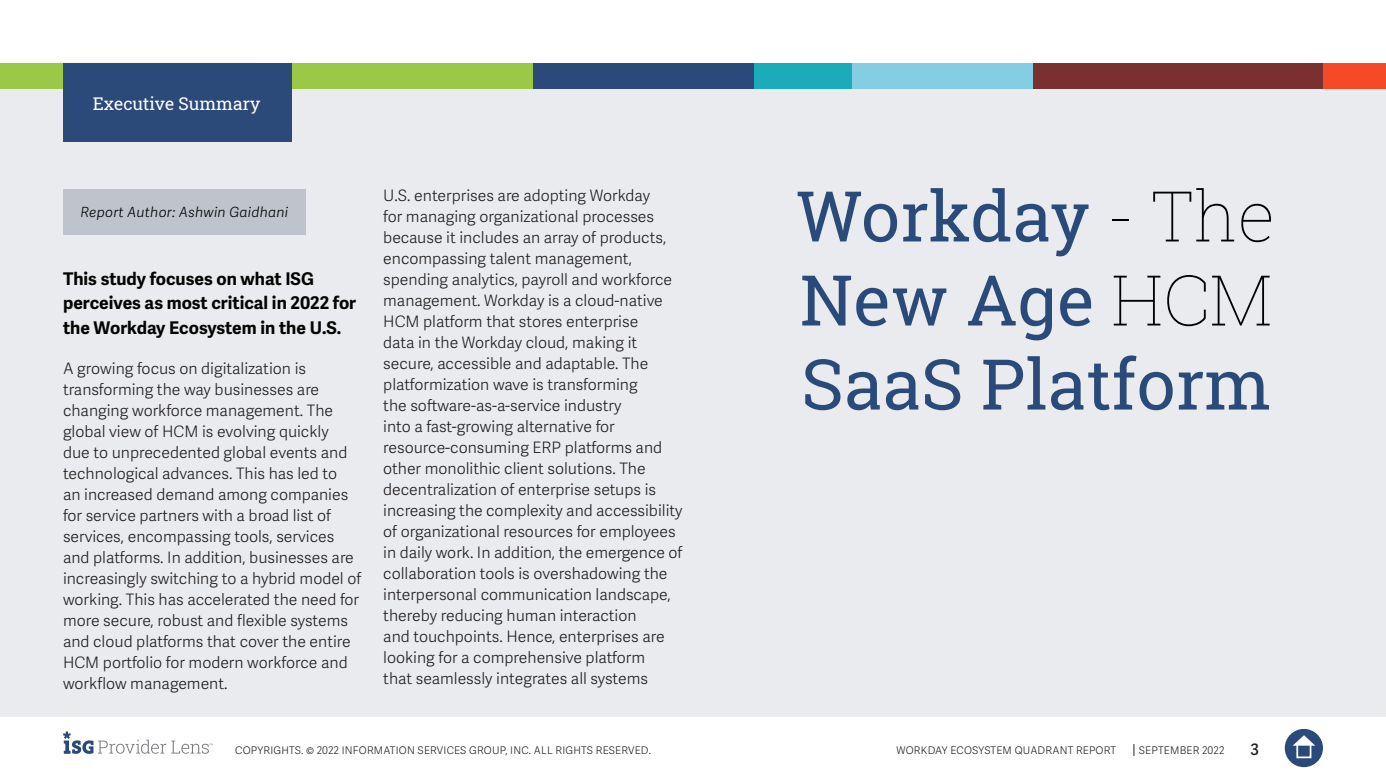
<style>
.page{position:relative;width:1386px;height:780px;background:#fff}
.page>*{position:absolute;margin:0;border:0;box-sizing:border-box;transform-origin:0 0}
.Report_Cover_Headlin{font:70px/84px "Roboto Slab";color:#2a4b7a;text-align:justify}
.t1{font:700 17.5px/24.5px "Adelle Sans";color:#040503}
.Section_Label_Blue_B{font:17.5px "Roboto Slab ISG P Regular";color:#fff}
.t2{font:300 15.75px/21px "Adelle Sans";color:#231f20}
.t3{font:600 15.75px "Adelle Sans";color:#231f20}
.t4{font:italic 300 14px "Adelle Sans";letter-spacing:.02em;color:#000}
.t5{font:300 10.5px "Adelle Sans";letter-spacing:.02em;color:#231f20}
.s1{font-weight:100;color:#000}
</style>
<div class="page">
<svg style="left:1133px;top:744px;width:1px;height:12px"></svg>
<div style="left:1285px;top:729px;width:38px;height:38px;background:#2b4a79;border-radius:50%"></div>
<svg style="left:1293px;top:735px;width:22px;height:10px"></svg>
<div style="left:1296px;top:743px;width:15px;height:15px;border:2px solid #fff"></div>
<svg style="left:63px;top:731px;width:150px;height:23px"></svg>
<div style="left:0;top:63px;width:1386px;height:654px;background:#e9ebee"></div>
<div style="left:0;top:63px;width:533px;height:25px;background:#9bc947"></div>
<div style="left:533px;top:63px;width:223px;height:25px;background:#2b4a79"></div>
<div style="left:850px;top:63px;width:184px;height:25px;background:#84cee3"></div>
<div style="left:1323px;top:63px;width:63px;height:25px;background:#f54a26"></div>
<div style="left:1033px;top:63px;width:290px;height:25px;background:#7a302e"></div>
<div style="left:754px;top:63px;width:98px;height:25px;background:#1cabb9"></div>
<div style="left:63px;top:63px;width:229px;height:79px;background:#2b4a79"></div>
<div style="left:63px;top:189px;width:243px;height:46px;background:#bfc4cc"></div>
<p class="Section_Label_Blue_B" style="left:93px;top:91px;width:169px">Executive Summary</p>
<p class="t4" style="left:80px;top:204px;width:209px">Report Author: Ashwin Gaidhani</p>
<p class="t1" style="left:63px;top:266px;width:295px">This study focuses on what ISG perceives as most critical in 2022 for the Workday Ecosystem in the U.S.</p>
<p class="t2" style="left:63px;top:358px;width:300px">A growing focus on digitalization is transforming the way businesses are changing workforce management. The global view of HCM is evolving quickly<br>due to unprecedented global events and technological advances. This has led to<br>an increased demand among companies for service partners with a broad list of services, encompassing tools, services and platforms. In addition, businesses are increasingly switching to a hybrid model of working. This has accelerated the need for more secure, robust and flexible systems and cloud platforms that cover the entire HCM portfolio for modern workforce and workflow management.</p>
<p class="t2" style="left:383px;top:185px;width:301px">U.S. enterprises are adopting Workday<br>for managing organizational processes because it includes an array of products, encompassing talent management, spending analytics, payroll and workforce management. Workday is a cloud-native HCM platform that stores enterprise<br>data in the Workday cloud, making it secure, accessible and adaptable. The platformization wave is transforming<br>the software-as-a-service industry<br>into a fast-growing alternative for resource-consuming ERP platforms and other monolithic client solutions. The decentralization of enterprise setups is increasing the complexity and accessibility of organizational resources for employees in daily work. In addition, the emergence of collaboration tools is overshadowing the interpersonal communication landscape, thereby reducing human interaction<br>and touchpoints. Hence, enterprises are looking for a comprehensive platform<br>that seamlessly integrates all systems</p>
<p class="Report_Cover_Headlin" style="left:797px;top:173px;width:480px">Workday <span class="s1">- The </span>New Age <span class="s1">HCM </span>SaaS Platform</p>
<p class="t5" style="left:235px;top:744px;width:417px">COPYRIGHTS. © 2022 INFORMATION SERVICES GROUP, INC. ALL RIGHTS RESERVED.</p>
<p class="t5" style="left:897px;top:744px;width:221px">WORKDAY ECOSYSTEM QUADRANT REPORT</p>
<p class="t5" style="left:1139px;top:744px;width:87px">SEPTEMBER 2022</p>
<p class="t3" style="left:1250px;top:740px;width:10px">3</p>
</div>
